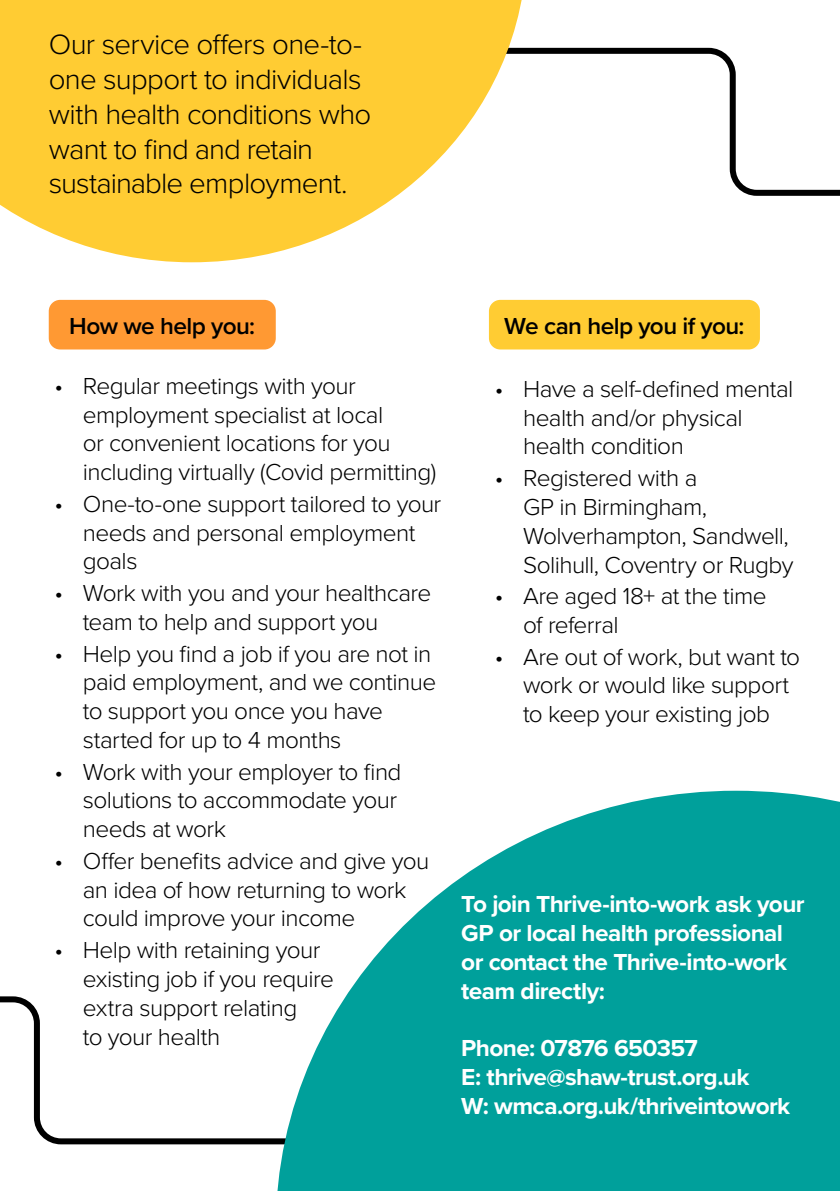
<style>
.page{position:relative;width:840px;height:1191px;background:#fff}
.page>*{position:absolute;margin:0;border:0;box-sizing:border-box;transform-origin:0 0}
.body{font:300 29px/34.8px "Proxima Nova";letter-spacing:-.025em;color:#000}
.t1{font:300 24px/28.8px "Proxima Nova";letter-spacing:-.025em;color:#000}
.t2{font:700 24px/28.8px "Proxima Nova";letter-spacing:-.025em;color:#fff}
.t3{font:600 24px "Proxima Nova";letter-spacing:-.025em;color:#000}
</style>
<div class="page">
<svg style="left:0;top:996px;width:275px;height:149px"></svg>
<svg style="left:526px;top:47px;width:313px;height:149px"></svg>
<svg style="left:0;top:0;width:526px;height:262px;fill:#fc3"></svg>
<div style="left:49px;top:300px;width:226px;height:49px;background:#f93;border-radius:11px"></div>
<div style="left:488px;top:300px;width:271px;height:49px;background:#fc3;border-radius:11px"></div>
<svg style="left:275px;top:790px;width:564px;height:401px;fill:#00a09b"></svg>
<p class="body" style="left:49px;top:25px;width:324px">Our service offers one-to&shy;one support to individuals with health conditions who want to find and retain sustainable employment.</p>
<p class="t3" style="left:69px;top:308px;width:187px">How we help you:</p>
<p class="t3" style="left:504px;top:308px;width:242px">We can help you if you:</p>
<p class="t1" style="left:83px;top:370px;width:355px;text-indent:-28px">• Regular meetings with your employment specialist at local<br>or convenient locations for you including virtually (Covid permitting)</p>
<p class="t1" style="left:83px;top:488px;width:360px;text-indent:-28px">• One-to-one support tailored to your needs and personal employment goals</p>
<p class="t1" style="left:83px;top:577px;width:350px;text-indent:-28px">• Work with you and your healthcare team to help and support you</p>
<p class="t1" style="left:83px;top:638px;width:355px;text-indent:-28px">• Help you find a job if you are not in paid employment, and we continue to support you once you have started for up to 4 months</p>
<p class="t1" style="left:83px;top:756px;width:320px;text-indent:-28px">• Work with your employer to find solutions to accommodate your needs at work</p>
<p class="t1" style="left:83px;top:845px;width:348px;text-indent:-28px">• Offer benefits advice and give you an idea of how returning to work could improve your income</p>
<p class="t1" style="left:83px;top:934px;width:252px;text-indent:-28px">• Help with retaining your existing job if you require extra support relating<br>to your health</p>
<p class="t1" style="left:523px;top:373px;width:271px;text-indent:-28px">• Have a self-defined mental health and/or physical health condition</p>
<p class="t1" style="left:523px;top:462px;width:272px;text-indent:-28px">• Registered with a<br>GP in Birmingham,<br>Wolverhampton, Sandwell,<br>Solihull, Coventry or Rugby</p>
<p class="t1" style="left:523px;top:580px;width:245px;text-indent:-28px">• Are aged 18+ at the time of referral</p>
<p class="t1" style="left:523px;top:641px;width:278px;text-indent:-28px">• Are out of work, but want to work or would like support to keep your existing job</p>
<p class="t2" style="left:461px;top:889px;width:344px">To join Thrive-into-work ask your<br>GP or local health professional or contact the Thrive-into-work team directly:</p>
<p class="t2" style="left:461px;top:1033px;width:238px">Phone: 07876 650357</p>
<p class="t2" style="left:461px;top:1062px;width:289px">E: thrive@shaw-trust.org.uk</p>
<p class="t2" style="left:461px;top:1091px;width:330px">W: wmca.org.uk/thriveintowork</p>
</div>
